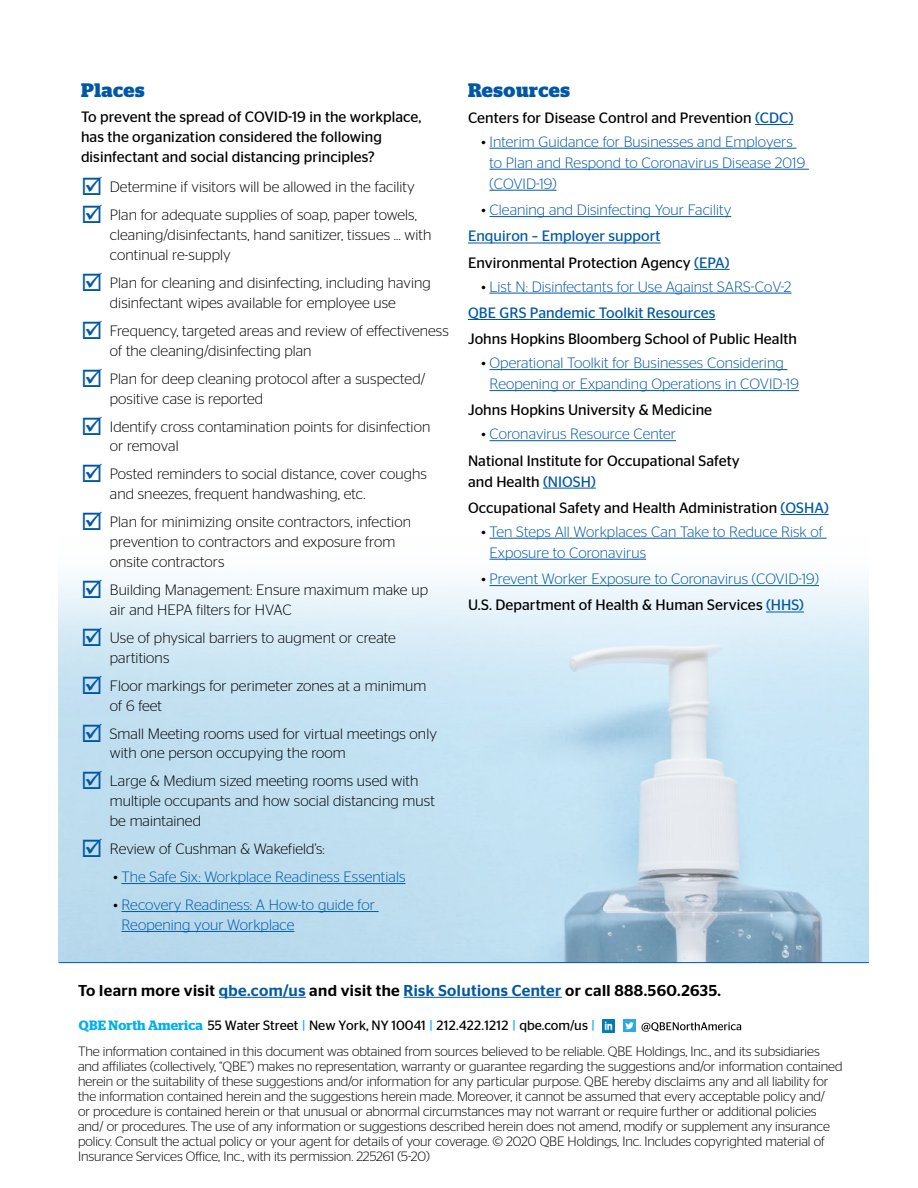
<style>
.page{position:relative;width:918px;height:1188px;background:#fff}
.page>*{position:absolute;margin:0;border:0;box-sizing:border-box;transform-origin:0 0}
.t1{font:700 19.5px "Stag";letter-spacing:.025em;color:#0058a4}
.t2{font:500 15.75px "Stag Sans";letter-spacing:.025em;color:#000}
.t3{font:300 15px/19.8px "Stag Sans";letter-spacing:.005em;color:#000}
.t4{font:300 15px/21px "Stag Sans";letter-spacing:.005em;color:#0058a4}
.t5{font:15px/19.8px "Stag Sans";letter-spacing:.005em;color:#000}
.t6{font:300 13.5px/15px "Stag Sans";letter-spacing:-.005em;color:#000}
.s1{color:#0058a4}
.s2{color:#000}
.s3{font-weight:400}
.s4{font-weight:400;color:#000}
.s5{font-weight:300}
.s6{font-weight:300;color:#0058a4}
.s7{font-family:"Stag";font-weight:600;color:#00aeef}
.s8{font-weight:400;color:#00aeef}
</style>
<div class="page">
<div style="left:623px;top:1019px;width:13px;height:13px;background:#2caae1"></div>
<svg style="left:625px;top:1022px;width:9px;height:7px"></svg>
<svg style="left:642px;top:1022px;width:99px;height:10px"></svg>
<svg style="left:602px;top:1020px;width:13px;height:12px"></svg>
<img style="left:59px;top:242px;width:810px;height:720px">
<hr style="left:59px;top:962px;width:810px;height:1px;background:#0058a4">
<hr style="left:121px;top:883px;width:284px;height:1px;background:#0058a4">
<hr style="left:121px;top:911px;width:258px;height:1px;background:#0058a4">
<hr style="left:121px;top:931px;width:173px;height:1px;background:#0058a4">
<hr style="left:755px;top:124px;width:38px;height:1px;background:#0058a4">
<hr style="left:490px;top:148px;width:307px;height:1px;background:#0058a4">
<hr style="left:490px;top:169px;width:319px;height:1px;background:#0058a4">
<hr style="left:490px;top:190px;width:67px;height:1px;background:#0058a4">
<hr style="left:490px;top:216px;width:241px;height:1px;background:#0058a4">
<hr style="left:468px;top:243px;width:193px;height:1px;background:#0058a4">
<hr style="left:694px;top:269px;width:36px;height:1px;background:#0058a4">
<hr style="left:490px;top:293px;width:301px;height:1px;background:#0058a4">
<hr style="left:468px;top:319px;width:247px;height:1px;background:#0058a4">
<hr style="left:490px;top:369px;width:297px;height:1px;background:#0058a4">
<hr style="left:490px;top:390px;width:309px;height:1px;background:#0058a4">
<hr style="left:490px;top:440px;width:186px;height:1px;background:#0058a4">
<hr style="left:543px;top:488px;width:53px;height:1px;background:#0058a4">
<hr style="left:781px;top:514px;width:48px;height:1px;background:#0058a4">
<hr style="left:490px;top:538px;width:337px;height:1px;background:#0058a4">
<hr style="left:490px;top:559px;width:156px;height:1px;background:#0058a4">
<hr style="left:490px;top:585px;width:329px;height:1px;background:#0058a4">
<hr style="left:766px;top:612px;width:38px;height:1px;background:#0058a4">
<hr style="left:219px;top:997px;width:87px;height:1px;background:#0058a4">
<hr style="left:404px;top:997px;width:158px;height:1px;background:#0058a4">
<h1 class="t1" style="left:81px;top:78px;width:65px">Places</h1>
<p class="t5" style="left:81px;top:107px;width:342px">To prevent the spread of COVID-19 in the workplace, has the organization considered the following disinfectant and social distancing principles?</p>
<p class="t3" style="left:81px;top:177px;width:335px"><span class="s1">☑</span> Determine if visitors will be allowed in the facility</p>
<p class="t3" style="left:110px;top:205px;width:323px;text-indent:-29px"><span class="s1">☑</span> Plan for adequate supplies of soap, paper towels, cleaning/disinfectants, hand sanitizer, tissues … with continual re-supply</p>
<p class="t3" style="left:81px;top:273px;width:351px;text-align:center"><span class="s1">☑</span> Plan for cleaning and disinfecting, including having disinfectant wipes available for employee use</p>
<p class="t3" style="left:110px;top:321px;width:340px;text-indent:-29px"><span class="s1">☑</span> Frequency, targeted areas and review of effectiveness of the cleaning/disinfecting plan</p>
<p class="t3" style="left:110px;top:368px;width:317px;text-indent:-29px"><span class="s1">☑</span> Plan for deep cleaning protocol after a suspected/ positive case is reported</p>
<p class="t3" style="left:110px;top:416px;width:322px;text-indent:-29px"><span class="s1">☑</span> Identify cross contamination points for disinfection or removal</p>
<p class="t3" style="left:110px;top:464px;width:318px;text-indent:-29px"><span class="s1">☑</span> Posted reminders to social distance, cover coughs and sneezes, frequent handwashing, etc.</p>
<p class="t3" style="left:110px;top:512px;width:303px;text-indent:-29px"><span class="s1">☑</span> Plan for minimizing onsite contractors, infection prevention to contractors and exposure from onsite contractors</p>
<p class="t3" style="left:110px;top:580px;width:320px;text-indent:-29px"><span class="s1">☑</span> Building Management: Ensure maximum make up air and HEPA filters for HVAC</p>
<p class="t3" style="left:110px;top:627px;width:287px;text-indent:-29px"><span class="s1">☑</span> Use of physical barriers to augment or create partitions</p>
<p class="t3" style="left:110px;top:675px;width:318px;text-indent:-29px"><span class="s1">☑</span> Floor markings for perimeter zones at a minimum of 6 feet</p>
<p class="t3" style="left:110px;top:723px;width:329px;text-indent:-29px"><span class="s1">☑</span> Small Meeting rooms used for virtual meetings only with one person occupying the room</p>
<p class="t3" style="left:110px;top:771px;width:326px;text-indent:-29px"><span class="s1">☑</span> Large &amp; Medium sized meeting rooms used with multiple occupants and how social distancing must be maintained</p>
<p class="t3" style="left:81px;top:839px;width:245px"><span class="s1">☑</span> Review of Cushman &amp; Wakefield’s:</p>
<p class="t4" style="left:113px;top:866px;width:294px"><span class="s2">•</span> The Safe Six: Workplace Readiness Essentials</p>
<p class="t4" style="left:121px;top:895px;width:255px;line-height:19.8px;text-indent:-8px"><span class="s2">•</span> Recovery Readiness: A How-to guide for<br>Reopening your Workplace</p>
<h1 class="t1" style="left:468px;top:78px;width:103px">Resources</h1>
<p class="t5" style="left:468px;top:108px;width:327px">Centers for Disease Control and Prevention <span class="s1">(CDC)</span></p>
<p class="t4" style="left:490px;top:131px;width:317px;text-indent:-8px"><span class="s2">•</span> Interim Guidance for Businesses and Employers to Plan and Respond to Coronavirus Disease 2019 (COVID-19)</p>
<p class="t4" style="left:468px;top:196px;width:265px;line-height:26.4px;text-indent:14px"><span class="s2">•</span> Cleaning and Disinfecting Your Facility<br><span class="s3">Enquiron – Employer support<br></span><span class="s4">Environmental Protection Agency</span> <span class="s3">(EPA)</span></p>
<p class="t4" style="left:468px;top:273px;width:325px;line-height:26.4px;text-indent:14px"><span class="s2">•</span> List N: Disinfectants for Use Against SARS-CoV-2<br><span class="s3">QBE GRS Pandemic Toolkit Resources</span></p>
<p class="t5" style="left:468px;top:329px;width:330px">Johns Hopkins Bloomberg School of Public Health</p>
<p class="t4" style="left:490px;top:352px;width:311px;text-indent:-8px"><span class="s2">•</span> Operational Toolkit for Businesses Considering<br>Reopening or Expanding Operations in COVID-19</p>
<p class="t5" style="left:468px;top:400px;width:246px">Johns Hopkins University &amp; Medicine</p>
<p class="t5" style="left:468px;top:421px;width:273px;line-height:26.4px;text-indent:14px"><span class="s5">•</span> <span class="s6">Coronavirus Resource Center<br></span>National Institute for Occupational Safety</p>
<p class="t5" style="left:468px;top:468px;width:362px;line-height:26.4px">and Health <span class="s1">(NIOSH)<br></span>Occupational Safety and Health Administration <span class="s1">(OSHA)</span></p>
<p class="t4" style="left:490px;top:521px;width:335px;text-indent:-8px"><span class="s2">•</span> Ten Steps All Workplaces Can Take to Reduce Risk of<br>Exposure to Coronavirus</p>
<p class="t4" style="left:468px;top:565px;width:352px;line-height:26.4px;text-indent:14px"><span class="s2">•</span> Prevent Worker Exposure to Coronavirus (COVID-19)<br><span class="s4">U.S. Department of Health &amp; Human Services</span> <span class="s3">(HHS)</span></p>
<p class="t2" style="left:78px;top:981px;width:644px">To learn more visit <span class="s1">qbe.com/us</span> and visit the <span class="s1">Risk Solutions Center</span> or call 888.560.2635.</p>
<p class="t6" style="left:78px;top:1012px;width:743px;line-height:26.1px"><span class="s7">QBE North America</span> <span class="s3">55 Water Street</span> <span class="s8">|</span> <span class="s3">New York, NY 10041</span> <span class="s8">|</span> <span class="s3">212.422.1212</span> <span class="s8">|</span> <span class="s3">qbe.com/us</span> <span class="s8">|<br></span>The information contained in this document was obtained from sources believed to be reliable. QBE Holdings, Inc., and its subsidiaries</p>
<p class="t6" style="left:78px;top:1059px;width:766px">and affiliates (collectively, “QBE”) makes no representation, warranty or guarantee regarding the suggestions and/or information contained herein or the suitability of these suggestions and/or information for any particular purpose. QBE hereby disclaims any and all liability for the information contained herein and the suggestions herein made. Moreover, it cannot be assumed that every acceptable policy and/<br>or procedure is contained herein or that unusual or abnormal circumstances may not warrant or require further or additional policies and/ or procedures. The use of any information or suggestions described herein does not amend, modify or supplement any insurance policy. Consult the actual policy or your agent for details of your coverage. © 2020 QBE Holdings, Inc. Includes copyrighted material of Insurance Services Office, Inc., with its permission. 225261 (5-20)</p>
</div>
